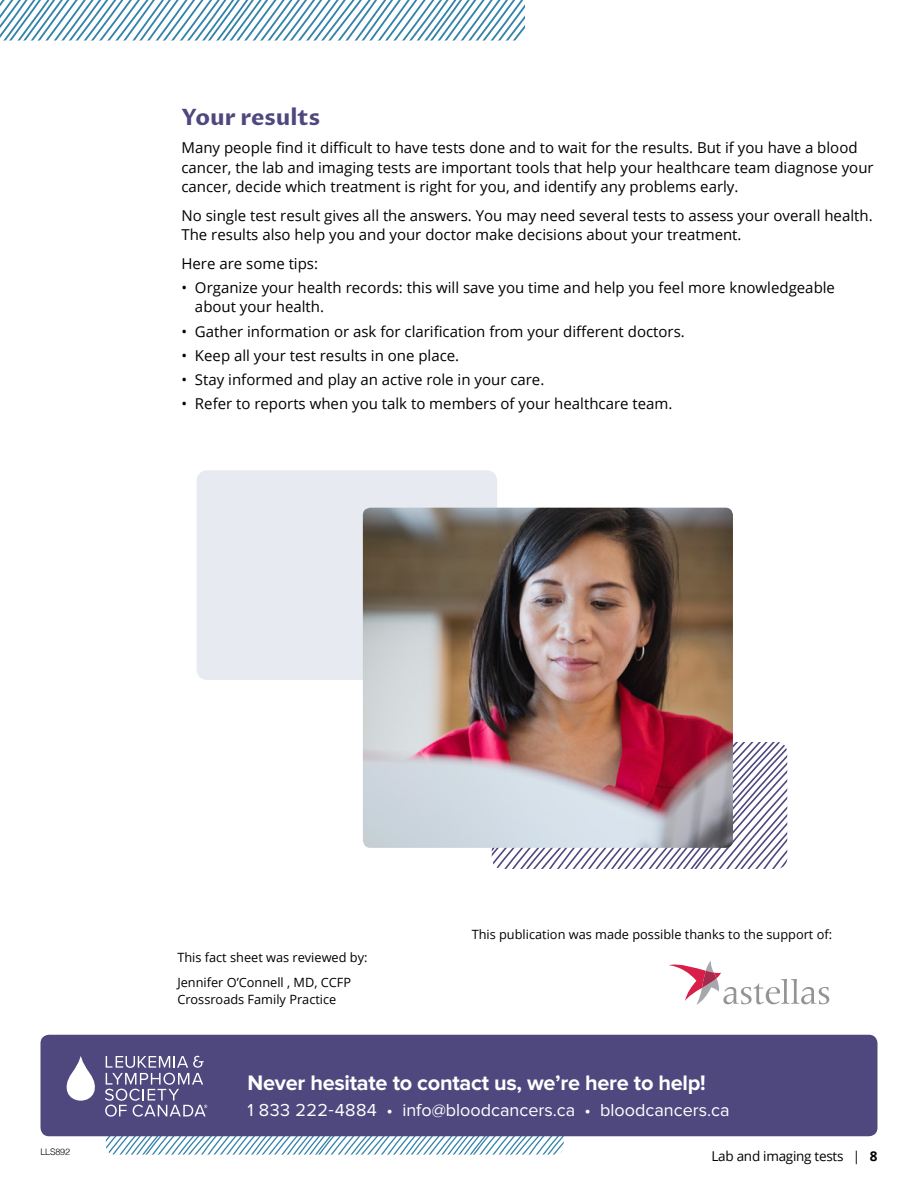
<style>
.page{position:relative;width:918px;height:1188px;background:#fff}
.page>*{position:absolute;margin:0;border:0;box-sizing:border-box;transform-origin:0 0}
.t1{font:700 22.5px "Proza Libre";color:#4e487f}
.t2{font:700 21.75px "Proxima Nova";letter-spacing:-.01em;color:#fff}
.t3{font:18px "Proxima Nova";color:#fff}
.t4{font:15px/19.5px "Open Sans";color:#000}
.t5{font:13.5px "Open Sans";letter-spacing:-.02em;color:#000}
.t6{font:12.75px/25.5px "Open Sans";color:#000}
.t7{font:300 9px "Helvetica";letter-spacing:-.02em;color:#000}
.s1{font-weight:700}
</style>
<div class="page">
<svg style="left:492px;top:742px;width:295px;height:127px"></svg>
<div style="left:197px;top:470px;width:300px;height:210px;background:#e7ebf1;border-radius:11px"></div>
<svg style="left:0;top:0;width:525px;height:40px"></svg>
<div style="left:40px;top:1035px;width:837px;height:101px;background:#4e487f;border-radius:9px"></div>
<svg style="left:61px;top:1055px;width:503px;height:100px"></svg>
<img style="left:363px;top:508px;width:370px;height:340px">
<svg style="left:669px;top:961px;width:160px;height:44px"></svg>
<h1 class="t1" style="left:181px;top:103px;width:140px">Your results</h1>
<p class="t4" style="left:181px;top:138px;width:694px">Many people find it difficult to have tests done and to wait for the results. But if you have a blood cancer, the lab and imaging tests are important tools that help your healthcare team diagnose your cancer, decide which treatment is right for you, and identify any problems early.</p>
<p class="t4" style="left:181px;top:205px;width:693px">No single test result gives all the answers. You may need several tests to assess your overall health.<br>The results also help you and your doctor make decisions about your treatment.</p>
<p class="t4" style="left:181px;top:253px;width:138px">Here are some tips:</p>
<p class="t4" style="left:195px;top:277px;width:642px;text-indent:-14px">• Organize your health records: this will save you time and help you feel more knowledgeable about your health.</p>
<p class="t4" style="left:181px;top:321px;width:505px">• Gather information or ask for clarification from your different doctors.</p>
<p class="t4" style="left:181px;top:345px;width:279px">• Keep all your test results in one place.</p>
<p class="t4" style="left:181px;top:369px;width:364px">• Stay informed and play an active role in your care.</p>
<p class="t4" style="left:181px;top:393px;width:492px">• Refer to reports when you talk to members of your healthcare team.</p>
<p class="t7" style="left:40px;top:1144px;width:31px">LLS892</p>
<p class="t6" style="left:177px;top:944px;width:192px">This fact sheet was reviewed by:<br>Jennifer O’Connell , MD, CCFP</p>
<p class="t6" style="left:177px;top:986px;width:161px">Crossroads Family Practice</p>
<p class="t6" style="left:472px;top:921px;width:362px">This publication was made possible thanks to the support of:</p>
<h2 class="t2" style="left:248px;top:1070px;width:460px">Never hesitate to contact us, we’re here to help!</h2>
<p class="t3" style="left:248px;top:1100px;width:484px">1 833 222-4884 • info@bloodcancers.ca • bloodcancers.ca</p>
<p class="t5" style="left:712px;top:1147px;width:167px">Lab and imaging tests | <span class="s1">8</span></p>
</div>
